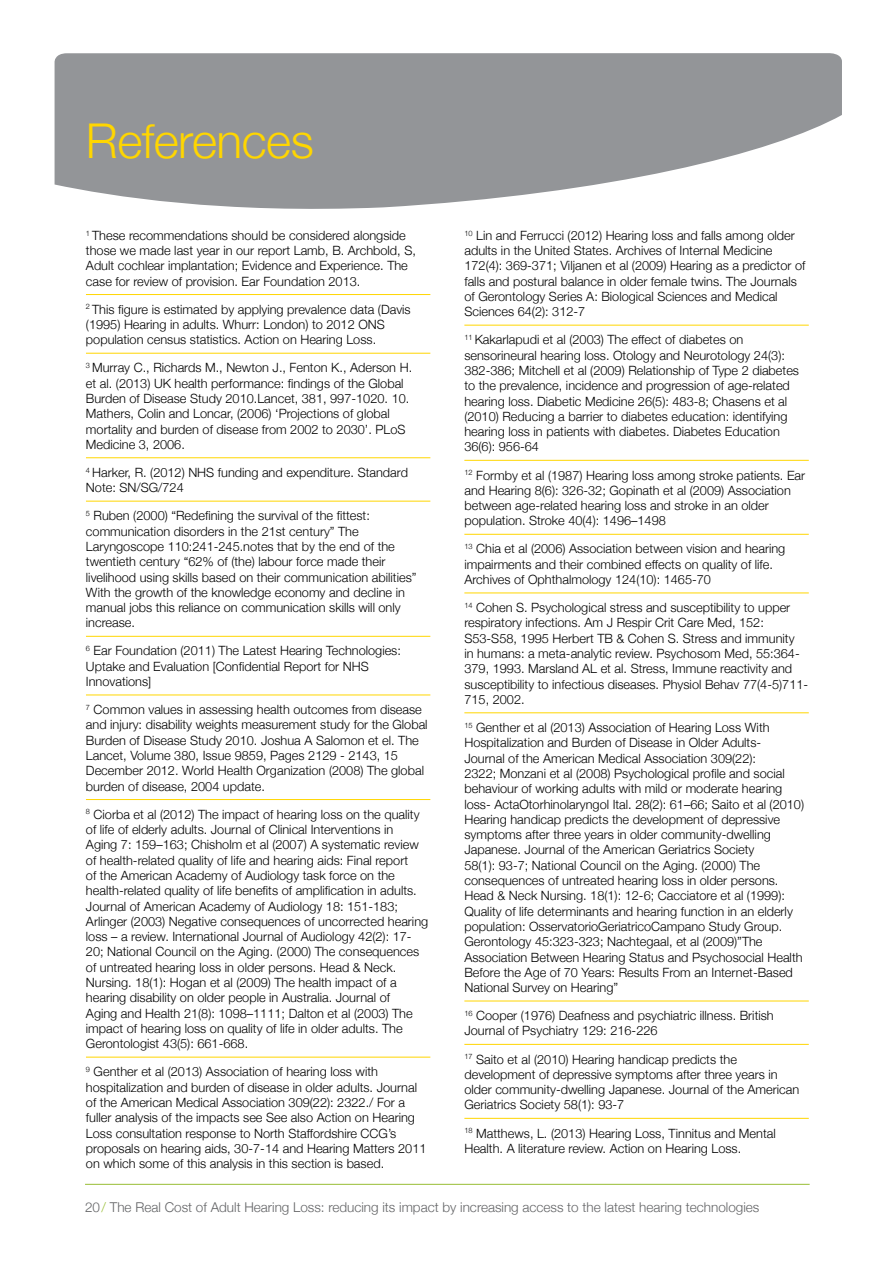
<style>
.page{position:relative;width:893px;height:1263px;background:#fff}
.page>*{position:absolute;margin:0;border:0;box-sizing:border-box;transform-origin:0 0}
.t1{font:300 48px "Helvetica Neue";letter-spacing:-.01em;color:#ffd600}
.t2{font:300 13.5px "Helvetica Neue";color:#636466}
.t3{font:300 12.75px/15.3px "Helvetica Neue";color:#000}
.s1{color:#98bd34}
</style>
<div class="page">
<svg style="left:55px;top:53px;width:787px;height:156px;background:#a2a4a6"></svg>
<hr style="left:86px;top:294px;width:344px;height:1px;background:#ffd600">
<hr style="left:86px;top:353px;width:344px;height:1px;background:#ffd600">
<hr style="left:86px;top:457px;width:344px;height:1px;background:#ffd600">
<hr style="left:86px;top:501px;width:344px;height:1px;background:#ffd600">
<hr style="left:86px;top:636px;width:344px;height:1px;background:#ffd600">
<hr style="left:86px;top:695px;width:344px;height:1px;background:#ffd600">
<hr style="left:86px;top:799px;width:344px;height:1px;background:#ffd600">
<hr style="left:86px;top:1057px;width:344px;height:1px;background:#ffd600">
<hr style="left:464px;top:325px;width:345px;height:1px;background:#ffd600">
<hr style="left:464px;top:460px;width:345px;height:1px;background:#ffd600">
<hr style="left:464px;top:534px;width:345px;height:1px;background:#ffd600">
<hr style="left:464px;top:592px;width:345px;height:1px;background:#ffd600">
<hr style="left:464px;top:712px;width:345px;height:1px;background:#ffd600">
<hr style="left:464px;top:1001px;width:345px;height:1px;background:#ffd600">
<hr style="left:464px;top:1044px;width:345px;height:1px;background:#ffd600">
<hr style="left:464px;top:1118px;width:345px;height:1px;background:#ffd600">
<hr style="left:85px;top:1184px;width:725px;height:1px;background:#98bd34">
<h1 class="t1" style="left:86px;top:102px;width:229px">References</h1>
<p class="t3" style="left:86px;top:227px;width:331px"><sup>1</sup> These recommendations should be considered alongside those we made last year in our report Lamb, B. Archbold, S, Adult cochlear implantation; Evidence and Experience. The case for review of provision. Ear Foundation 2013.</p>
<p class="t3" style="left:86px;top:301px;width:326px"><sup>2</sup> This figure is estimated by applying prevalence data (Davis (1995) Hearing in adults. Whurr: London) to 2012 ONS population census statistics. Action on Hearing Loss.</p>
<p class="t3" style="left:86px;top:359px;width:328px"><sup>3</sup> Murray C., Richards M., Newton J., Fenton K., Aderson H. et al. (2013) UK health performance: findings of the Global Burden of Disease Study 2010.Lancet, 381, 997-1020. 10.<br>Mathers, Colin and Loncar, (2006) ‘Projections of global mortality and burden of disease from 2002 to 2030’. PLoS Medicine 3, 2006.</p>
<p class="t3" style="left:86px;top:464px;width:324px"><sup>4</sup> Harker, R. (2012) NHS funding and expenditure. Standard<br>Note: SN/SG/724</p>
<p class="t3" style="left:86px;top:507px;width:332px"><sup>5</sup> Ruben (2000) “Redefining the survival of the fittest: communication disorders in the 21st century” The Laryngoscope 110:241-245.notes that by the end of the twentieth century “62% of (the) labour force made their livelihood using skills based on their communication abilities” With the growth of the knowledge economy and decline in manual jobs this reliance on communication skills will only increase.</p>
<p class="t3" style="left:86px;top:642px;width:316px"><sup>6</sup> Ear Foundation (2011) The Latest Hearing Technologies:<br>Uptake and Evaluation [Confidential Report for NHS<br>Innovations]</p>
<p class="t3" style="left:86px;top:701px;width:343px"><sup>7</sup> Common values in assessing health outcomes from disease and injury: disability weights measurement study for the Global Burden of Disease Study 2010. Joshua A Salomon et el. The Lancet, Volume 380, Issue 9859, Pages 2129 - 2143, 15<br>December 2012. World Health Organization (2008) The global burden of disease, 2004 update.</p>
<p class="t3" style="left:86px;top:806px;width:344px"><sup>8</sup> Ciorba et al (2012) The impact of hearing loss on the quality of life of elderly adults. Journal of Clinical Interventions in<br>Aging 7: 159–163; Chisholm et al (2007) A systematic review of health-related quality of life and hearing aids: Final report<br>of the American Academy of Audiology task force on the health-related quality of life benefits of amplification in adults.<br>Journal of American Academy of Audiology 18: 151-183; Arlinger (2003) Negative consequences of uncorrected hearing loss – a review. International Journal of Audiology 42(2): 17- 20; National Council on the Aging. (2000) The consequences of untreated hearing loss in older persons. Head &amp; Neck.<br>Nursing. 18(1): Hogan et al (2009) The health impact of a hearing disability on older people in Australia. Journal of<br>Aging and Health 21(8): 1098–1111; Dalton et al (2003) The impact of hearing loss on quality of life in older adults. The Gerontologist 43(5): 661-668.</p>
<p class="t3" style="left:86px;top:1063px;width:342px"><sup>9</sup> Genther et al (2013) Association of hearing loss with hospitalization and burden of disease in older adults. Journal of the American Medical Association 309(22): 2322./ For a fuller analysis of the impacts see See also Action on Hearing Loss consultation response to North Staffordshire CCG’s proposals on hearing aids, 30-7-14 and Hearing Matters 2011 on which some of this analysis in this section is based.</p>
<p class="t3" style="left:464px;top:227px;width:342px"><sup>10</sup> Lin and Ferrucci (2012) Hearing loss and falls among older adults in the United States. Archives of Internal Medicine 172(4): 369-371; Viljanen et al (2009) Hearing as a predictor of falls and postural balance in older female twins. The Journals of Gerontology Series A: Biological Sciences and Medical Sciences 64(2): 312-7</p>
<p class="t3" style="left:464px;top:331px;width:336px"><sup>11</sup> Kakarlapudi et al (2003) The effect of diabetes on sensorineural hearing loss. Otology and Neurotology 24(3):<br>382-386; Mitchell et al (2009) Relationship of Type 2 diabetes to the prevalence, incidence and progression of age-related hearing loss. Diabetic Medicine 26(5): 483-8; Chasens et al (2010) Reducing a barrier to diabetes education: identifying hearing loss in patients with diabetes. Diabetes Education 36(6): 956-64</p>
<p class="t3" style="left:464px;top:467px;width:342px"><sup>12</sup> Formby et al (1987) Hearing loss among stroke patients. Ear and Hearing 8(6): 326-32; Gopinath et al (2009) Association between age-related hearing loss and stroke in an older population. Stroke 40(4): 1496–1498</p>
<p class="t3" style="left:464px;top:540px;width:322px"><sup>13</sup> Chia et al (2006) Association between vision and hearing impairments and their combined effects on quality of life.<br>Archives of Ophthalmology 124(10): 1465-70</p>
<p class="t3" style="left:464px;top:599px;width:345px"><sup>14</sup> Cohen S. Psychological stress and susceptibility to upper respiratory infections. Am J Respir Crit Care Med, 152:<br>S53-S58, 1995 Herbert TB &amp; Cohen S. Stress and immunity<br>in humans: a meta-analytic review. Psychosom Med, 55:364- 379, 1993. Marsland AL et al. Stress, Immune reactivity and susceptibility to infectious diseases. Physiol Behav 77(4-5)711- 715, 2002.</p>
<p class="t3" style="left:464px;top:719px;width:341px"><sup>15</sup> Genther et al (2013) Association of Hearing Loss With Hospitalization and Burden of Disease in Older Adults-Journal of the American Medical Association 309(22):<br>2322; Monzani et al (2008) Psychological profile and social behaviour of working adults with mild or moderate hearing loss- ActaOtorhinolaryngol Ital. 28(2): 61–66; Saito et al (2010)<br>Hearing handicap predicts the development of depressive symptoms after three years in older community-dwelling Japanese. Journal of the American Geriatrics Society<br>58(1): 93-7; National Council on the Aging. (2000) The consequences of untreated hearing loss in older persons.<br>Head &amp; Neck Nursing. 18(1): 12-6; Cacciatore et al (1999):<br>Quality of life determinants and hearing function in an elderly population: OsservatorioGeriatricoCampano Study Group.<br>Gerontology 45:323-323; Nachtegaal, et al (2009)”The Association Between Hearing Status and Psychosocial Health Before the Age of 70 Years: Results From an Internet-Based National Survey on Hearing”</p>
<p class="t3" style="left:464px;top:1007px;width:311px"><sup>16</sup> Cooper (1976) Deafness and psychiatric illness. British<br>Journal of Psychiatry 129: 216-226</p>
<p class="t3" style="left:464px;top:1051px;width:336px"><sup>17</sup> Saito et al (2010) Hearing handicap predicts the development of depressive symptoms after three years in older community-dwelling Japanese. Journal of the American Geriatrics Society 58(1): 93-7</p>
<p class="t3" style="left:464px;top:1124px;width:313px"><sup>18</sup> Matthews, L. (2013) Hearing Loss, Tinnitus and Mental<br>Health. A literature review. Action on Hearing Loss.</p>
<p class="t2" style="left:85px;top:1196px;width:676px">20<span class="s1">/</span> The Real Cost of Adult Hearing Loss: reducing its impact by increasing access to the latest hearing technologies</p>
</div>
